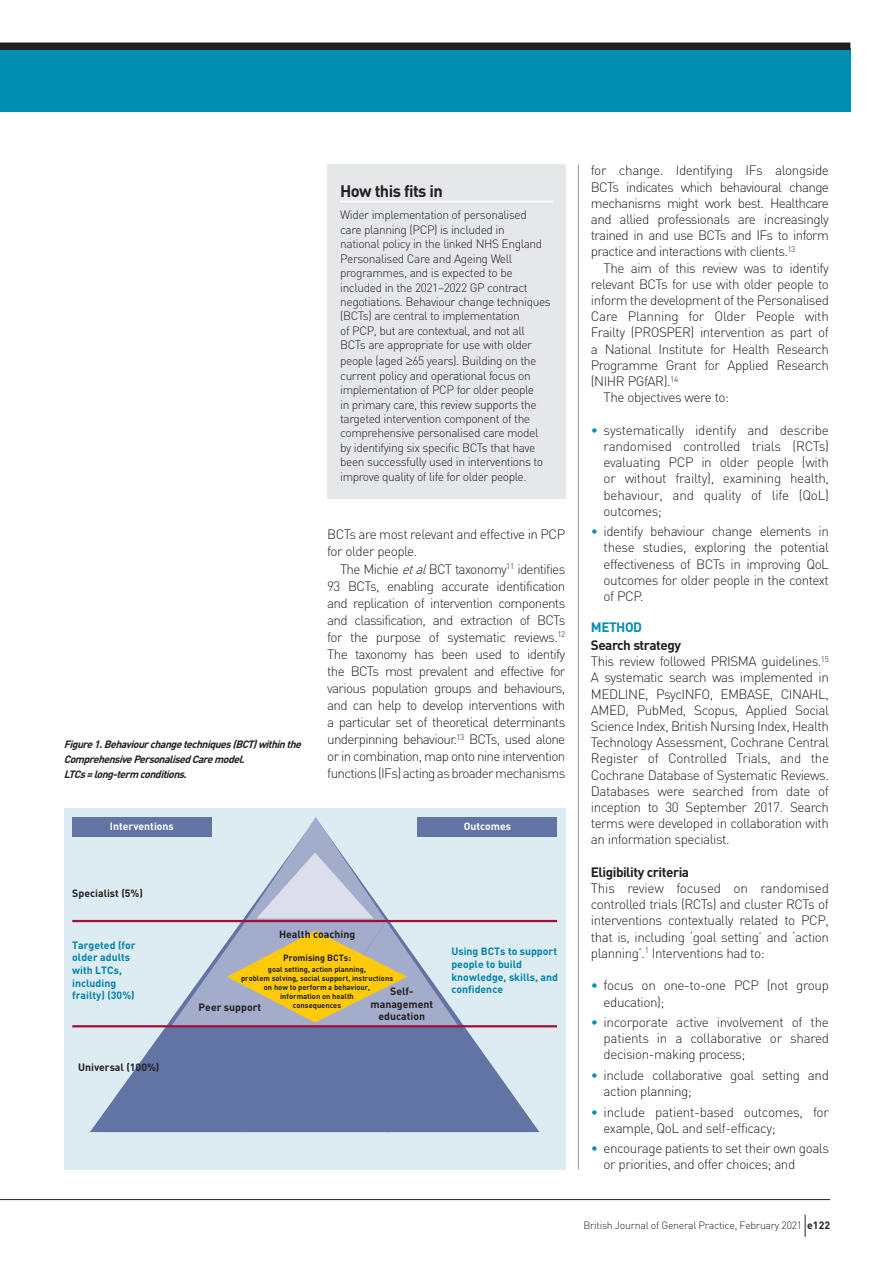
<style>
.page{position:relative;width:893px;height:1263px;background:#fff}
.page>*{position:absolute;margin:0;border:0;box-sizing:border-box;transform-origin:0 0}
.t1{font:700 16.5px "DIN";letter-spacing:-.035em;color:#231f20}
.t2{font:300 13.5px/16.2px "DIN";letter-spacing:-.035em;color:#231f20}
.t3{font:700 13.5px "DIN";letter-spacing:-.035em;color:#231f20}
.t4{font:700 13.5px "DIN";letter-spacing:-.035em;color:#008fb3}
.t5{font:300 12px/14.4px "DIN";letter-spacing:-.035em;color:#231f20}
.t6{font:700 10.5px/12.6px "DIN";color:#0083a8}
.t7{font:italic 700 10.5px/15px "DIN";color:#231f20}
.t8{font:700 10.5px/12.6px "DIN";color:#231f20;text-align:center}
.t9{font:300 10.5px "DIN";letter-spacing:-.025em;color:#231f20}
.t10{font:700 10.5px "DIN";color:#fff}
.t11{font:700 9px "DIN";color:#231f20}
.t12{font:700 7.5px/9px "DIN";color:#231f20;text-align:center}
.s1{font-family:"Helvetica";font-size:13.5px}
.s2{font-style:italic}
.s3{color:#008fb3}
.s4{font-weight:700}
</style>
<div class="page">
<div style="left:0;top:48px;width:850px;height:63px;background:#008fb3"></div>
<div style="left:0;top:43px;width:850px;height:7px;background:#231f20"></div>
<hr style="left:578px;top:165px;width:1px;height:1004px;background:#939598">
<div style="left:327px;top:165px;width:239px;height:334px;background:#e6e7e9"></div>
<hr style="left:340px;top:201px;width:213px;height:1px;background:#fff">
<div style="left:64px;top:808px;width:502px;height:361px;background:#ddecf3"></div>
<div style="left:72px;top:817px;width:139px;height:19px;background:#6174a3"></div>
<div style="left:418px;top:817px;width:139px;height:19px;background:#6174a3"></div>
<svg style="left:103px;top:817px;width:426px;height:315px"></svg>
<hr style="left:72px;top:1025px;width:485px;height:2px;background:#a30e37">
<hr style="left:72px;top:920px;width:485px;height:2px;background:#a30e37">
<hr style="left:0;top:1199px;width:830px;height:1px;background:#231f20">
<svg style="left:805px;top:1214px;width:1px;height:23px"></svg>
<p class="t7" style="left:64px;top:736px;width:242px">Figure1.Behaviourchangetechniques(BCT)withinthe<br>ComprehensivePersonalisedCaremodel.<br>LTCs=long-term conditions.</p>
<p class="t10" style="left:110px;top:819px;width:65px">Interventions</p>
<p class="t8" style="left:72px;top:887px;width:72px">Specialist (5%)</p>
<p class="t1" style="left:340px;top:180px;width:104px">How this fits in</p>
<p class="t5" style="left:340px;top:208px;width:212px">Wider implementation of personalised care planning (PCP) is included in<br>national policy in the linked NHS England Personalised Care and Ageing Well programmes, and is expected to be included in the 2021–2022 GP contract negotiations. Behaviour change techniques (BCTs) are central to implementation<br>of PCP, but are contextual, and not all BCTs are appropriate for use with older</p>
<p class="t5" style="left:340px;top:354px;width:205px">people (aged <span class="s1">≥</span>65 years). Building on the current policy and operational focus on implementation of PCP for older people in primary care, this review supports the targeted intervention component of the comprehensive personalised care model by identifying six specific BCTs that have been successfully used in interventions to improve quality of life for older people.</p>
<p class="t2" style="left:327px;top:526px;width:240px;line-height:17.1px">BCTs are most relevant and effective in PCP for older people.</p>
<p class="t2" style="left:327px;top:560px;width:240px;line-height:17.1px;text-align:justify;text-indent:13px">The Michie <span class="s2">etal</span>BCT taxonomy<sup>11</sup> identifies 93 BCTs, enabling accurate identification and replication of intervention components and classification, and extraction of BCTs for the purpose of systematic reviews.<sup>12<br></sup>The taxonomy has been used to identify the BCTs most prevalent and effective for various population groups and behaviours, and can help to develop interventions with a particular set of theoretical determinants underpinning behaviour.<sup>13</sup> BCTs, used alone or in combination, map onto nine intervention functions (IFs) acting as broader mechanisms</p>
<p class="t10" style="left:464px;top:819px;width:49px">Outcomes</p>
<p class="t8" style="left:279px;top:928px;width:78px">Health coaching</p>
<p class="t11" style="left:283px;top:952px;width:70px">Promising BCTs:</p>
<p class="t12" style="left:241px;top:965px;width:154px">goal setting, action planning,<br>problem solving, social support, instructions on how to perform a behaviour,<br>information on health</p>
<p class="t8" style="left:199px;top:1000px;width:64px">Peer support</p>
<p class="t12" style="left:293px;top:1001px;width:50px">consequences</p>
<p class="t6" style="left:72px;top:938px;width:65px">Targeted (for older adults with LTCs, including frailty) (30%)</p>
<p class="t6" style="left:451px;top:945px;width:108px">Using BCTs to support people to build knowledge, skills, and confidence</p>
<p class="t8" style="left:370px;top:985px;width:64px">Self&shy;management education</p>
<p class="t8" style="left:78px;top:1060px;width:83px">Universal (100%)</p>
<p class="t2" style="left:591px;top:162px;width:240px;text-align:justify">for change. Identifying IFs alongside BCTs indicates which behavioural change mechanisms might work best. Healthcare and allied professionals are increasingly trained in and use BCTs and IFs to inform practice and interactions with clients.<sup>13</sup></p>
<p class="t2" style="left:604px;top:260px;width:227px">The aim of this review was to identify</p>
<p class="t2" style="left:591px;top:276px;width:240px">relevant BCTs for use with older people to</p>
<p class="t2" style="left:591px;top:292px;width:240px">inform the development of the Personalised</p>
<p class="t2" style="left:591px;top:308px;width:240px">Care Planning for Older People with</p>
<p class="t2" style="left:591px;top:324px;width:240px">Frailty (PROSPER) intervention as part of</p>
<p class="t2" style="left:591px;top:341px;width:240px">a National Institute for Health Research</p>
<p class="t2" style="left:591px;top:357px;width:240px">Programme Grant for Applied Research</p>
<p class="t2" style="left:591px;top:373px;width:89px">(NIHR PGfAR).<sup>14</sup></p>
<p class="t2" style="left:604px;top:389px;width:127px">The objectives were to:</p>
<p class="t2" style="left:604px;top:422px;width:227px;text-align:justify;text-indent:-13px"><span class="s3">•</span> systematically identify and describe randomised controlled trials (RCTs) evaluating PCP in older people (with or without frailty), examining health, behaviour, and quality of life (QoL) outcomes;</p>
<p class="t2" style="left:604px;top:523px;width:227px;text-align:justify;text-indent:-13px"><span class="s3">•</span> identify behaviour change elements in these studies, exploring the potential effectiveness of BCTs in improving QoL outcomes for older people in the context of PCP.</p>
<p class="t4" style="left:591px;top:619px;width:53px">METHOD</p>
<p class="t2" style="left:591px;top:637px;width:240px"><span class="s4">Search strategy<br></span>This review followed PRISMA guidelines.<sup>15<br></sup>A systematic search was implemented in MEDLINE, PsycINFO, EMBASE, CINAHL, AMED, PubMed, Scopus, Applied Social Science Index, British Nursing Index, Health Technology Assessment, Cochrane Central Register of Controlled Trials, and the Cochrane Database of Systematic Reviews.<br>Databases were searched from date of inception to 30 September 2017. Search terms were developed in collaboration with an information specialist.</p>
<p class="t3" style="left:591px;top:863px;width:100px">Eligibility criteria</p>
<p class="t2" style="left:591px;top:880px;width:240px;text-align:justify">This review focused on randomised controlled trials (RCTs) and cluster RCTs of interventions contextually related to PCP, that is, including ‘goal setting’ and ‘action planning’.<sup>1</sup> Interventions had to:</p>
<p class="t2" style="left:604px;top:977px;width:227px;text-indent:-13px"><span class="s3">•</span> focus on one-to-one PCP (not group education);</p>
<p class="t2" style="left:604px;top:1014px;width:227px;text-align:justify;text-indent:-13px"><span class="s3">•</span> incorporate active involvement of the patients in a collaborative or shared decision-making process;</p>
<p class="t2" style="left:604px;top:1067px;width:227px;text-indent:-13px"><span class="s3">•</span> include collaborative goal setting and action planning;</p>
<p class="t2" style="left:604px;top:1103px;width:227px;text-indent:-13px"><span class="s3">•</span> include patient-based outcomes, for example, QoL and self-efficacy;</p>
<p class="t2" style="left:604px;top:1140px;width:227px;text-indent:-13px"><span class="s3">•</span> encourage patients to set their own goals or priorities, and offer choices; and</p>
<p class="t9" style="left:583px;top:1219px;width:248px">British Journal of General Practice, February 2021 <span class="s4">e122</span></p>
</div>
